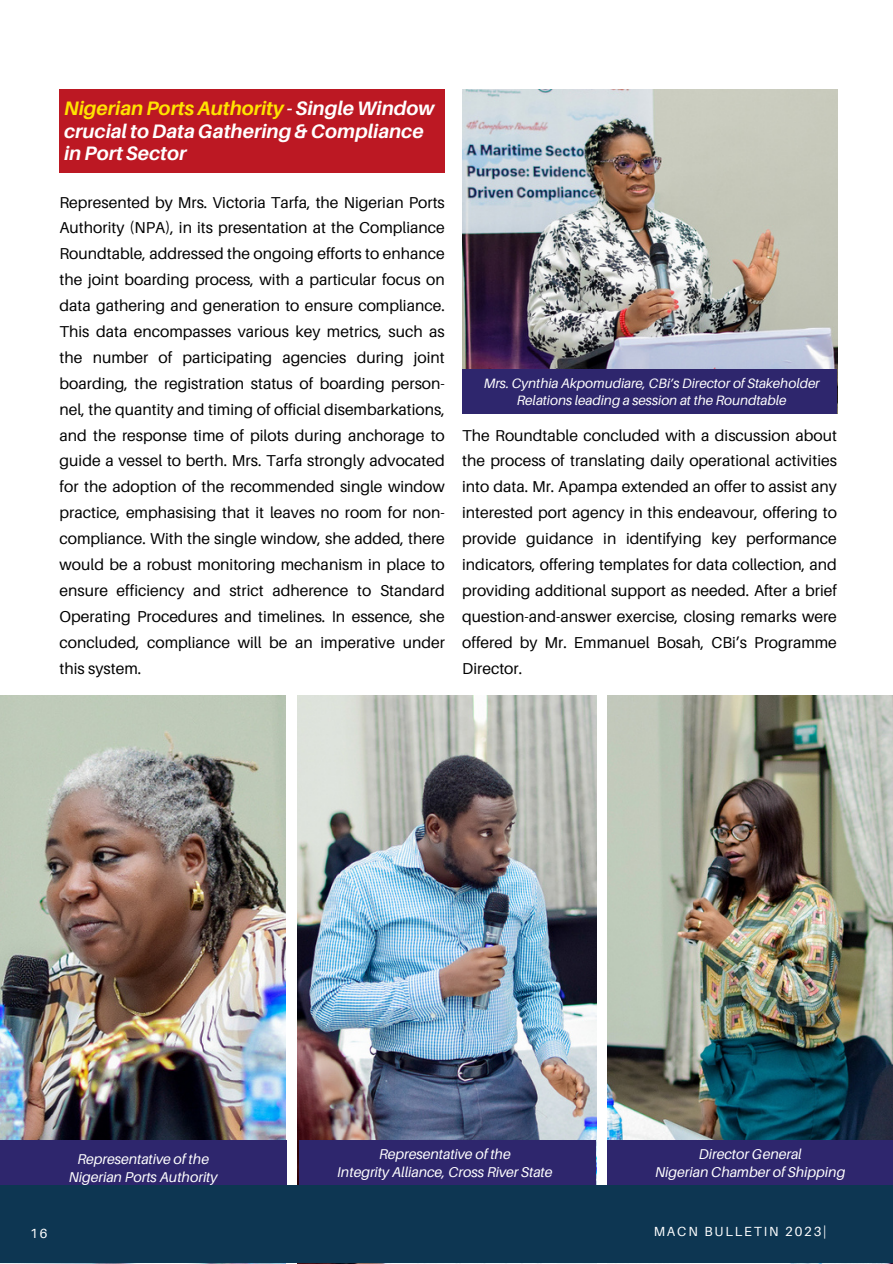
<style>
.page{position:relative;width:893px;height:1264px;background:#fff}
.page>*{position:absolute;margin:0;border:0;box-sizing:border-box;transform-origin:0 0}
.t1{font:italic 700 19.5px/22.5px "Aileron";color:#fff}
.t2{font:15.75px/25.8px "Aileron";color:#000;text-align:justify}
.t3{font:italic 14.25px "Aileron";color:#fff}
.t4{font:italic 13.5px/16.8px "Aileron";color:#fff;text-align:center}
.t5{font:13.2px "Aileron";letter-spacing:.14em;color:#fff}
.s1{color:#ffe300}
</style>
<div class="page">
<img style="left:0;top:696px;width:286px;height:567px">
<img style="left:297px;top:696px;width:299px;height:567px">
<img style="left:608px;top:696px;width:284px;height:567px">
<div style="left:0;top:1185px;width:892px;height:77px;background:#0d3652"></div>
<img style="left:462px;top:89px;width:375px;height:324px">
<div style="left:60px;top:89px;width:385px;height:84px;background:#bc1823"></div>
<div style="left:462px;top:369px;width:374px;height:45px;background:#2e266d"></div>
<div style="left:0;top:1140px;width:286px;height:45px;background:#2e266d"></div>
<div style="left:299px;top:1140px;width:297px;height:45px;background:#2e266d"></div>
<div style="left:607px;top:1140px;width:285px;height:45px;background:#2e266d"></div>
<p class="t1" style="left:64px;top:97px;width:371px"><span class="s1">Nigerian Ports Authority</span> - Single Window crucial to Data Gathering &amp; Compliance in Port Sector</p>
<p class="t2" style="left:60px;top:189px;width:387px">Represented by Mrs. Victoria Tarfa, the Nigerian Ports Authority (NPA), in its presentation at the Compliance Roundtable, addressed the ongoing efforts to enhance the joint boarding process, with a particular focus on data gathering and generation to ensure compliance.<br>This data encompasses various key metrics, such as the number of participating agencies during joint boarding, the registration status of boarding person&shy;nel, the quantity and timing of official disembarkations, and the response time of pilots during anchorage to guide a vessel to berth. Mrs. Tarfa strongly advocated for the adoption of the recommended single window practice, emphasising that it leaves no room for non&shy;compliance. With the single window, she added, there would be a robust monitoring mechanism in place to ensure efficiency and strict adherence to Standard Operating Procedures and timelines. In essence, she concluded, compliance will be an imperative under this system.</p>
<p class="t4" style="left:483px;top:375px;width:337px">Mrs. Cynthia Akpomudiare, CBi’s Director of Stakeholder<br>Relations leading a session at the Roundtable</p>
<p class="t2" style="left:462px;top:422px;width:376px">The Roundtable concluded with a discussion about the process of translating daily operational activities into data. Mr. Apampa extended an offer to assist any interested port agency in this endeavour, offering to provide guidance in identifying key performance indicators, offering templates for data collection, and providing additional support as needed. After a brief question-and-answer exercise, closing remarks were offered by Mr. Emmanuel Bosah, CBi’s Programme Director.</p>
<p class="t3" style="left:77px;top:1150px;width:133px">Representative of the</p>
<p class="t3" style="left:69px;top:1168px;width:150px">Nigerian Ports Authority</p>
<p class="t3" style="left:379px;top:1145px;width:133px">Representative of the</p>
<p class="t3" style="left:337px;top:1163px;width:217px">Integrity Alliance, Cross River State</p>
<p class="t3" style="left:698px;top:1145px;width:104px">Director General</p>
<p class="t3" style="left:655px;top:1163px;width:192px">Nigerian Chamber of Shipping</p>
<p class="t5" style="left:30px;top:1225px;width:19px">16</p>
<p class="t5" style="left:653px;top:1223px;width:174px">MACN BULLETIN 2023|</p>
</div>
